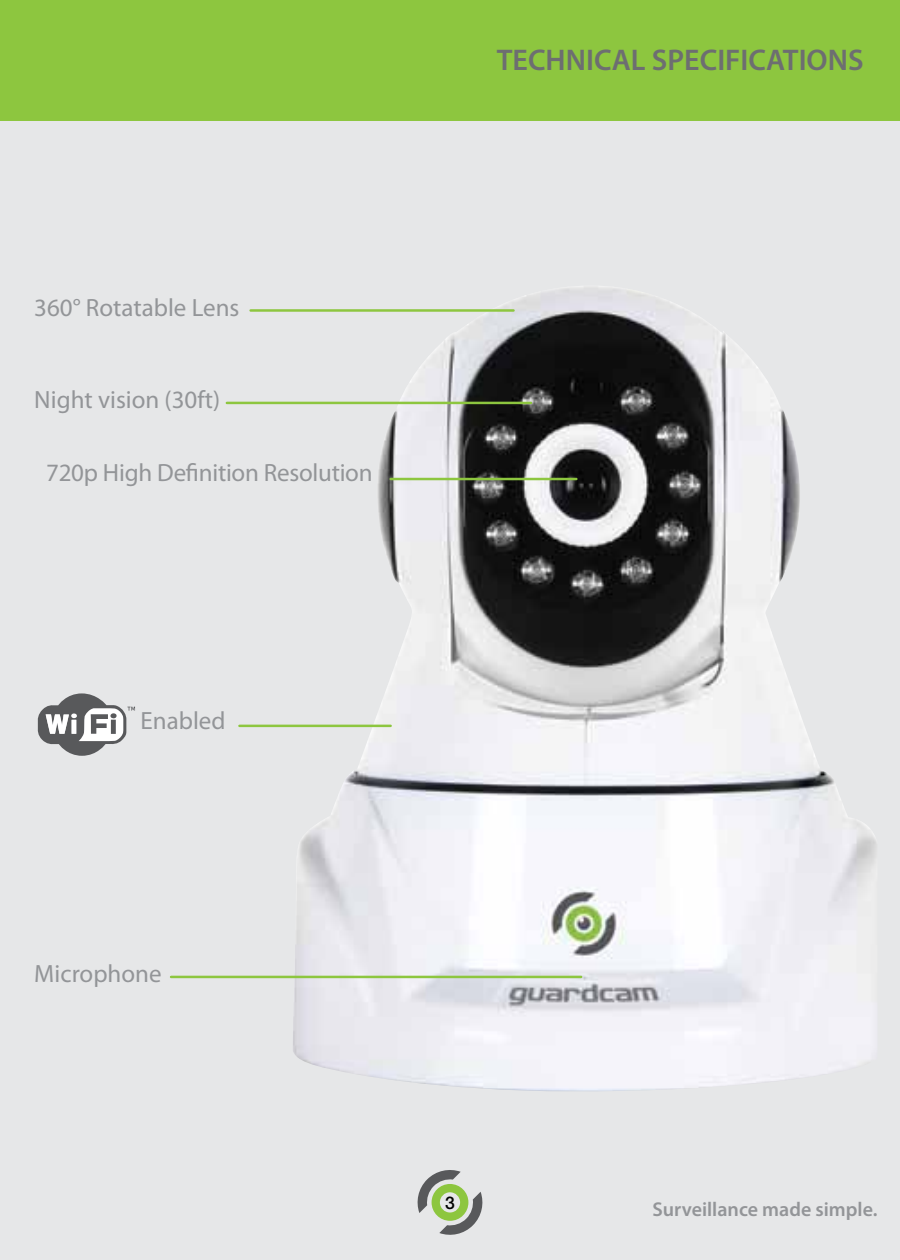
<style>
.page{position:relative;width:900px;height:1260px;background:#fff}
.page>*{position:absolute;margin:0;border:0;box-sizing:border-box;transform-origin:0 0}
.t1{font:600 30px "Myriad Pro";color:#6d6e71}
.t2{font:25px "Myriad Pro";color:#939598}
.t3{font:600 20px "Myriad Pro";color:#939598}
.t4{font:500 17.5px "Helvetica Neue";color:#000}
</style>
<div class="page">
<div style="left:0;top:104px;width:900px;height:1156px;background:#e6e7e8"></div>
<img style="left:292px;top:286px;width:584px;height:805px">
<svg style="left:417px;top:1170px;width:66px;height:65px"></svg>
<div style="left:0;top:0;width:900px;height:121px;background:#8dc63f"></div>
<hr style="left:391px;top:478px;width:185px;height:2px;background:#8dc63f">
<hr style="left:227px;top:402px;width:304px;height:2px;background:#8dc63f">
<hr style="left:171px;top:976px;width:410px;height:2px;background:#8dc63f">
<hr style="left:251px;top:309px;width:263px;height:3px;background:#8dc63f">
<hr style="left:239px;top:725px;width:152px;height:2px;background:#8dc63f">
<svg style="left:37px;top:693px;width:98px;height:63px"></svg>
<p class="t2" style="left:34px;top:292px;width:207px">360° Rotatable Lens</p>
<p class="t2" style="left:34px;top:384px;width:188px">Night vision (30ft)</p>
<p class="t2" style="left:46px;top:458px;width:328px">720p High Definition Resolution</p>
<p class="t2" style="left:141px;top:705px;width:86px">Enabled</p>
<p class="t1" style="left:497px;top:41px;width:368px">TECHNICAL SPECIFICATIONS</p>
<p class="t2" style="left:34px;top:958px;width:129px">Microphone</p>
<p class="t4" style="left:445px;top:1192px;width:11px">3</p>
<p class="t3" style="left:652px;top:1196px;width:227px">Surveillance made simple.</p>
</div>
